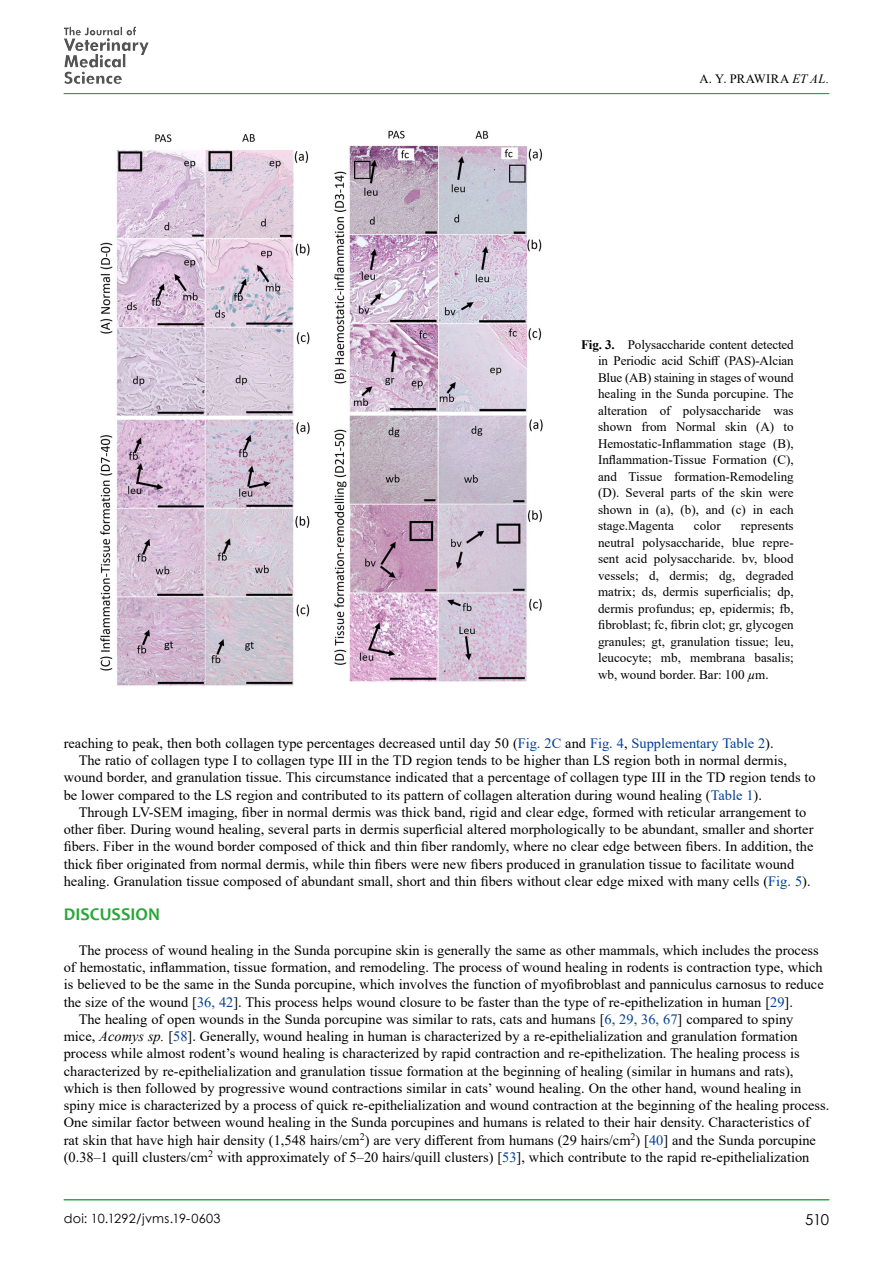
<style>
.page{position:relative;width:893px;height:1263px;background:#fff}
.page>*{position:absolute;margin:0;border:0;box-sizing:border-box;transform-origin:0 0}
.t1{font:700 18px "Candara";color:#2aa738}
.t2{font:15px "Century Gothic";color:#000}
.t3{font:14.25px "Times New Roman";color:#000}
.t4{font:13.05px/16.5px "Times New Roman";color:#000;text-align:justify}
.t5{font:12.75px "Century Gothic";letter-spacing:.02em;color:#000}
.t6{font:12.75px "Times New Roman";letter-spacing:.01em;color:#000}
.s1{font-style:italic}
.s2{font-weight:700}
.s3{color:#003f98}
</style>
<div class="page">
<img style="left:64px;top:27px;width:74px;height:24px">
<hr style="left:64px;top:93px;width:765px;height:1px;background:#2aa738">
<hr style="left:64px;top:1199px;width:765px;height:1px;background:#2aa738">
<img style="left:100px;top:130px;width:443px;height:556px">
<p class="t6" style="left:700px;top:70px;width:131px">A. Y. PRAWIRA <span class="s1">ET AL.</span></p>
<p class="t4" style="left:598px;top:336px;width:197px;text-indent:-17px"><span class="s2">Fig. 3.</span> Polysaccharide content detected in Periodic acid Schiff (PAS)-Alcian Blue (AB) staining in stages of wound healing in the Sunda porcupine. The alteration of polysaccharide was shown from Normal skin (A) to Hemostatic-Inflammation stage (B), Inflammation-Tissue Formation (C), and Tissue formation-Remodeling (D). Several parts of the skin were shown in (a), (b), and (c) in each stage.Magenta</p>
<p class="t4" style="left:694px;top:517px;width:28px">color</p>
<p class="t4" style="left:598px;top:517px;width:197px;text-indent:143px">represents neutral polysaccharide, blue repre&shy;sent acid polysaccharide. bv, blood vessels; d, dermis; dg, degraded matrix; ds, dermis superficialis; dp, dermis profundus; ep, epidermis; fb, fibroblast; fc, fibrin clot; gr, glycogen granules; gt, granulation tissue; leu, leucocyte; mb, membrana basalis; wb, wound border. Bar: 100 <span class="s1">µ</span>m.</p>
<p class="t3" style="left:64px;top:733px;width:711px">reaching to peak, then both collagen type percentages decreased until day 50 (<span class="s3">Fig. 2C</span> and <span class="s3">Fig. 4</span>, <span class="s3">Supplementary Table 2</span>).</p>
<p class="t3" style="left:79px;top:750px;width:710px">The ratio of collagen type I to collagen type III in the TD region tends to be higher than LS region both in normal dermis,</p>
<p class="t3" style="left:64px;top:767px;width:753px">wound border, and granulation tissue. This circumstance indicated that a percentage of collagen type III in the TD region tends to</p>
<p class="t3" style="left:64px;top:785px;width:700px">be lower compared to the LS region and contributed to its pattern of collagen alteration during wound healing (<span class="s3">Table 1</span>).</p>
<p class="t3" style="left:79px;top:802px;width:729px">Through LV-SEM imaging, fiber in normal dermis was thick band, rigid and clear edge, formed with reticular arrangement to</p>
<p class="t3" style="left:64px;top:819px;width:751px">other fiber. During wound healing, several parts in dermis superficial altered morphologically to be abundant, smaller and shorter</p>
<p class="t3" style="left:64px;top:836px;width:751px">fibers. Fiber in the wound border composed of thick and thin fiber randomly, where no clear edge between fibers. In addition, the</p>
<p class="t3" style="left:64px;top:854px;width:732px">thick fiber originated from normal dermis, while thin fibers were new fibers produced in granulation tissue to facilitate wound</p>
<p class="t3" style="left:64px;top:871px;width:748px">healing. Granulation tissue composed of abundant small, short and thin fibers without clear edge mixed with many cells (<span class="s3">Fig. 5</span>).</p>
<p class="t1" style="left:64px;top:903px;width:98px">DISCUSSION</p>
<p class="t3" style="left:79px;top:940px;width:741px">The process of wound healing in the Sunda porcupine skin is generally the same as other mammals, which includes the process</p>
<p class="t3" style="left:64px;top:957px;width:760px">of hemostatic, inflammation, tissue formation, and remodeling. The process of wound healing in rodents is contraction type, which</p>
<p class="t3" style="left:64px;top:974px;width:761px">is believed to be the same in the Sunda porcupine, which involves the function of myofibroblast and panniculus carnosus to reduce</p>
<p class="t3" style="left:64px;top:992px;width:731px">the size of the wound [<span class="s3">36, 42</span>]. This process helps wound closure to be faster than the type of re-epithelization in human [<span class="s3">29</span>].</p>
<p class="t3" style="left:79px;top:1009px;width:716px">The healing of open wounds in the Sunda porcupine was similar to rats, cats and humans [<span class="s3">6, 29, 36, 67</span>] compared to spiny</p>
<p class="t3" style="left:64px;top:1026px;width:735px">mice, <span class="s1">Acomys sp.</span> [<span class="s3">58</span>]. Generally, wound healing in human is characterized by a re-epithelialization and granulation formation</p>
<p class="t3" style="left:64px;top:1043px;width:737px">process while almost rodent’s wound healing is characterized by rapid contraction and re-epithelization. The healing process is</p>
<p class="t3" style="left:64px;top:1061px;width:731px">characterized by re-epithelialization and granulation tissue formation at the beginning of healing (similar in humans and rats),</p>
<p class="t3" style="left:64px;top:1078px;width:739px">which is then followed by progressive wound contractions similar in cats’ wound healing. On the other hand, wound healing in</p>
<p class="t3" style="left:64px;top:1095px;width:767px">spiny mice is characterized by a process of quick re-epithelialization and wound contraction at the beginning of the healing process.</p>
<p class="t3" style="left:64px;top:1112px;width:748px">One similar factor between wound healing in the Sunda porcupines and humans is related to their hair density. Characteristics of</p>
<p class="t3" style="left:64px;top:1130px;width:754px">rat skin that have high hair density (1,548 hairs/cm<sup>2</sup>) are very different from humans (29 hairs/cm<sup>2</sup>) [<span class="s3">40</span>] and the Sunda porcupine</p>
<p class="t3" style="left:64px;top:1147px;width:747px">(0.38–1 quill clusters/cm<sup>2</sup> with approximately of 5–20 hairs/quill clusters) [<span class="s3">53</span>], which contribute to the rapid re-epithelialization</p>
<p class="t5" style="left:64px;top:1209px;width:158px">doi: 10.1292/jvms.19-0603</p>
<p class="t2" style="left:805px;top:1209px;width:25px">510</p>
</div>
